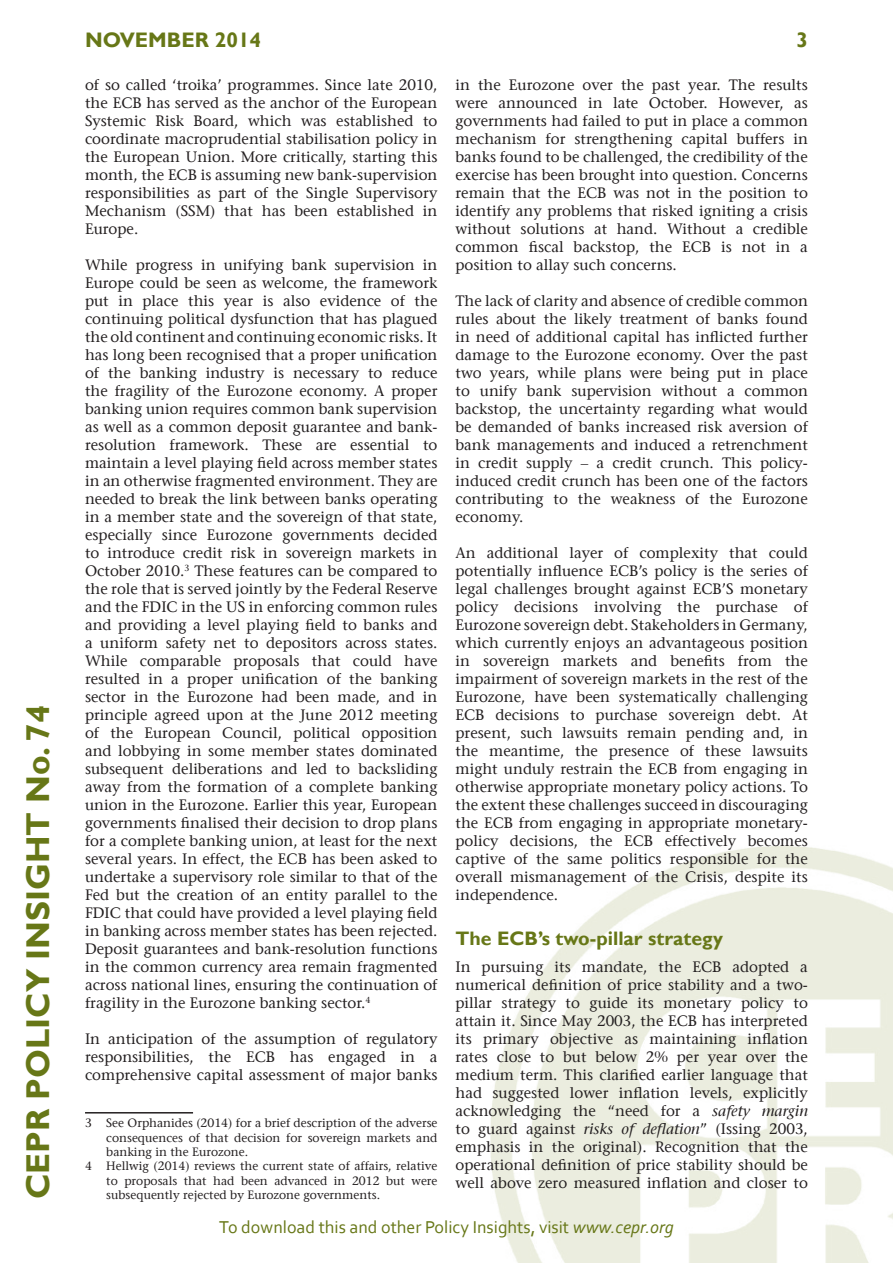
<style>
.page{position:relative;width:893px;height:1263px;background:#fff}
.page>*{position:absolute;margin:0;border:0;box-sizing:border-box;transform-origin:0 0}
.t1{font:700 33px "Gill Sans";color:#677717}
.t2{font:700 21px "Gill Sans";color:#677717}
.t3{font:700 19.5px "Gill Sans";color:#677717}
.t4{font:18px "Corbel";color:#677717}
.t5{font:15px/18px "Stone Serif";color:#231f20;text-align:justify}
.t6{font:12px "Stone Serif";color:#231f20}
.s1{font-style:italic}
</style>
<div class="page">
<img style="left:490px;top:846px;width:403px;height:417px">
<hr style="left:85px;top:1112px;width:108px;height:1px;background:#231f20">
<h1 class="t1" style="left:18px;top:1199px;width:496px;rotate:-90deg">CEPR POLICY INSIGHT No. 74</h1>
<h2 class="t2" style="left:85px;top:28px;width:178px">NOVEMBER 2014</h2>
<h2 class="t2" style="left:796px;top:28px;width:13px">3</h2>
<p class="t5" style="left:85px;top:76px;width:354px">of so called ‘troika’ programmes. Since late 2010, the ECB has served as the anchor of the European Systemic Risk Board, which was established to coordinate macroprudential stabilisation policy in the European Union. More critically, starting this month, the ECB is assuming new bank-supervision responsibilities as part of the Single Supervisory Mechanism (SSM) that has been established in Europe.</p>
<p class="t5" style="left:85px;top:256px;width:354px">While progress in unifying bank supervision in Europe could be seen as welcome, the framework put in place this year is also evidence of the continuing political dysfunction that has plagued the old continent and continuing economic risks. It has long been recognised that a proper unification of the banking industry is necessary to reduce the fragility of the Eurozone economy. A proper banking union requires common bank supervision as well as a common deposit guarantee and bank&shy;resolution framework. These are essential to maintain a level playing field across member states in an otherwise fragmented environment. They are needed to break the link between banks operating in a member state and the sovereign of that state, especially since Eurozone governments decided to introduce credit risk in sovereign markets in October 2010.<sup>3</sup> These features can be compared to the role that is served jointly by the Federal Reserve and the FDIC in the US in enforcing common rules and providing a level playing field to banks and a uniform safety net to depositors across states.<br>While comparable proposals that could have resulted in a proper unification of the banking sector in the Eurozone had been made, and in principle agreed upon at the June 2012 meeting of the European Council, political opposition and lobbying in some member states dominated subsequent deliberations and led to backsliding away from the formation of a complete banking union in the Eurozone. Earlier this year, European governments finalised their decision to drop plans for a complete banking union, at least for the next several years. In effect, the ECB has been asked to undertake a supervisory role similar to that of the Fed but the creation of an entity parallel to the FDIC that could have provided a level playing field in banking across member states has been rejected.<br>Deposit guarantees and bank-resolution functions in the common currency area remain fragmented across national lines, ensuring the continuation of fragility in the Eurozone banking sector.<sup>4</sup></p>
<p class="t5" style="left:85px;top:1030px;width:354px">In anticipation of the assumption of regulatory responsibilities, the ECB has engaged in a comprehensive capital assessment of major banks</p>
<p class="t6" style="left:85px;top:1116px;width:354px">3 See Orphanides (2014) for a brief description of the adverse</p>
<p class="t6" style="left:106px;top:1130px;width:333px">consequences of that decision for sovereign markets and</p>
<p class="t6" style="left:106px;top:1145px;width:143px">banking in the Eurozone.</p>
<p class="t6" style="left:85px;top:1159px;width:354px">4 Hellwig (2014) reviews the current state of affairs, relative</p>
<p class="t6" style="left:106px;top:1173px;width:333px">to proposals that had been advanced in 2012 but were</p>
<p class="t6" style="left:106px;top:1188px;width:275px">subsequently rejected by Eurozone governments.</p>
<p class="t5" style="left:455px;top:76px;width:354px">in the Eurozone over the past year. The results were announced in late October. However, as governments had failed to put in place a common mechanism for strengthening capital buffers in banks found to be challenged, the credibility of the exercise has been brought into question. Concerns remain that the ECB was not in the position to identify any problems that risked igniting a crisis without solutions at hand. Without a credible common fiscal backstop, the ECB is not in a position to allay such concerns.</p>
<p class="t5" style="left:455px;top:292px;width:354px">The lack of clarity and absence of credible common rules about the likely treatment of banks found in need of additional capital has inflicted further damage to the Eurozone economy. Over the past two years, while plans were being put in place to unify bank supervision without a common backstop, the uncertainty regarding what would be demanded of banks increased risk aversion of bank managements and induced a retrenchment in credit supply – a credit crunch. This policy&shy;induced credit crunch has been one of the factors contributing to the weakness of the Eurozone economy.</p>
<p class="t5" style="left:455px;top:544px;width:354px">An additional layer of complexity that could potentially influence ECB’s policy is the series of legal challenges brought against ECB’S monetary policy decisions involving the purchase of Eurozone sovereign debt. Stakeholders in Germany, which currently enjoys an advantageous position in sovereign markets and benefits from the impairment of sovereign markets in the rest of the Eurozone, have been systematically challenging ECB decisions to purchase sovereign debt. At present, such lawsuits remain pending and, in the meantime, the presence of these lawsuits might unduly restrain the ECB from engaging in otherwise appropriate monetary policy actions. To the extent these challenges succeed in discouraging the ECB from engaging in appropriate monetary&shy;policy decisions, the ECB effectively becomes captive of the same politics responsible for the overall mismanagement of the Crisis, despite its independence.</p>
<h3 class="t3" style="left:455px;top:926px;width:269px">The ECB’s two-pillar strategy</h3>
<p class="t5" style="left:455px;top:958px;width:354px">In pursuing its mandate, the ECB adopted a numerical definition of price stability and a two&shy;pillar strategy to guide its monetary policy to attain it. Since May 2003, the ECB has interpreted its primary objective as maintaining inflation rates close to but below 2% per year over the medium term. This clarified earlier language that had suggested lower inflation levels, explicitly acknowledging the “need for a <span class="s1">safety margin </span>to guard against <span class="s1">risks of deflation</span>” (Issing 2003, emphasis in the original). Recognition that the operational definition of price stability should be well above zero measured inflation and closer to</p>
<p class="t4" style="left:219px;top:1216px;width:456px">To download this and other Policy Insights, visit <span class="s1">www.cepr.org</span></p>
</div>
